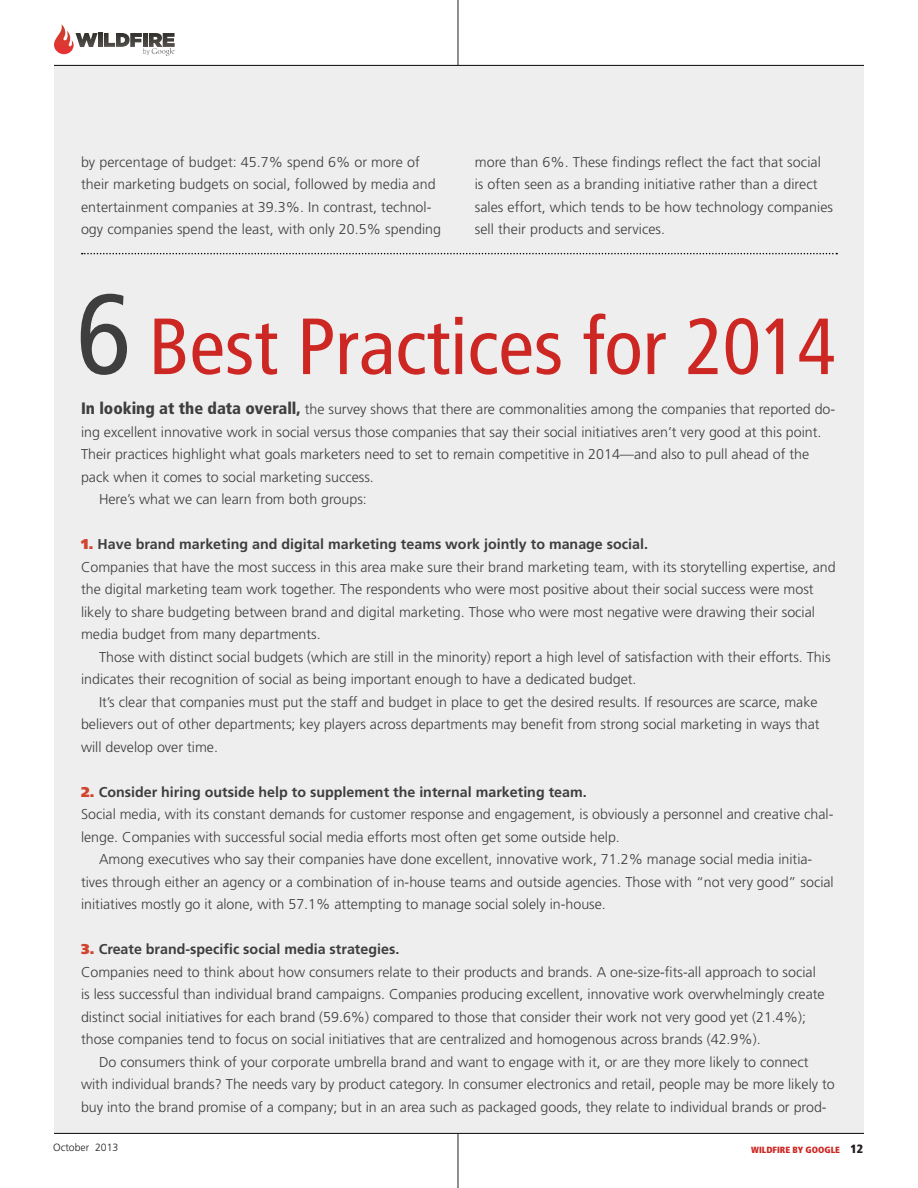
<style>
.page{position:relative;width:918px;height:1188px;background:#fff}
.page>*{position:absolute;margin:0;border:0;box-sizing:border-box;transform-origin:0 0}
.t1{font:condensed 79.5px "Frutiger";color:#cc2723}
.t2{font:300 14.25px/22.5px "Frutiger";color:#3e3e3f}
.t3{font:300 10.5px "Frutiger";color:#231f20}
.t4{font:900 condensed 9px "Frutiger";color:#cc2723}
.s1{font-size:114px;color:#3e3e3f}
.s2{font-weight:900;font-stretch:condensed;font-size:16.5px}
.s3{font-weight:900;color:#d1452e}
.s4{font-weight:700}
.s5{font-size:12px;color:#231f20}
</style>
<div class="page">
<div style="left:54px;top:66px;width:810px;height:1068px;background:#eeeeef"></div>
<hr style="left:458px;top:0;width:1px;height:66px;background:#231f20">
<hr style="left:458px;top:1134px;width:1px;height:54px;background:#231f20">
<hr style="left:54px;top:1133px;width:810px;height:1px;background:#231f20">
<hr style="left:54px;top:65px;width:810px;height:1px;background:#231f20">
<svg style="left:54px;top:24px;width:44px;height:30px"></svg>
<svg style="left:98px;top:33px;width:5px;height:14px"></svg>
<svg style="left:104px;top:33px;width:72px;height:23px"></svg>
<svg style="left:82px;top:253px;width:755px;height:1px"></svg>
<p class="t2" style="left:81px;top:151px;width:362px">by percentage of budget: 45.7% spend 6% or more of their marketing budgets on social, followed by media and entertainment companies at 39.3%. In contrast, technol&shy;ogy companies spend the least, with only 20.5% spending</p>
<p class="t2" style="left:475px;top:151px;width:360px">more than 6%. These findings reflect the fact that social is often seen as a branding initiative rather than a direct sales effort, which tends to be how technology companies sell their products and services.</p>
<h1 class="t1" style="left:76px;top:300px;width:761px"><span class="s1">6</span> Best Practices for 2014</h1>
<p class="t2" style="left:81px;top:398px;width:756px"><span class="s2">In looking at the data overall,</span> the survey shows that there are commonalities among the companies that reported do-</p>
<p class="t2" style="left:81px;top:421px;width:742px">ing excellent innovative work in social versus those companies that say their social initiatives aren’t very good at this point.</p>
<p class="t2" style="left:81px;top:443px;width:730px">Their practices highlight what goals marketers need to set to remain competitive in 2014—and also to pull ahead of the</p>
<p class="t2" style="left:81px;top:466px;width:294px">pack when it comes to social marketing success.</p>
<p class="t2" style="left:99px;top:488px;width:269px">Here’s what we can learn from both groups:</p>
<p class="t2" style="left:81px;top:533px;width:756px"><span class="s3">1.</span> <span class="s4">Have brand marketing and digital marketing teams work jointly to manage social.<br></span>Companies that have the most success in this area make sure their brand marketing team, with its storytelling expertise, and the digital marketing team work together. The respondents who were most positive about their social success were most likely to share budgeting between brand and digital marketing. Those who were most negative were drawing their social media budget from many departments.</p>
<p class="t2" style="left:81px;top:646px;width:751px;text-indent:18px">Those with distinct social budgets (which are still in the minority) report a high level of satisfaction with their efforts. This indicates their recognition of social as being important enough to have a dedicated budget.</p>
<p class="t2" style="left:81px;top:691px;width:740px;text-indent:18px">It’s clear that companies must put the staff and budget in place to get the desired results. If resources are scarce, make believers out of other departments; key players across departments may benefit from strong social marketing in ways that will develop over time.</p>
<p class="t2" style="left:81px;top:781px;width:754px"><span class="s3">2.</span> <span class="s4">Consider hiring outside help to supplement the internal marketing team.<br></span>Social media, with its constant demands for customer response and engagement, is obviously a personnel and creative chal&shy;lenge. Companies with successful social media efforts most often get some outside help.</p>
<p class="t2" style="left:81px;top:848px;width:754px;text-indent:18px">Among executives who say their companies have done excellent, innovative work, 71.2% manage social media initia&shy;tives through either an agency or a combination of in-house teams and outside agencies. Those with “not very good” social initiatives mostly go it alone, with 57.1% attempting to manage social solely in-house.</p>
<p class="t2" style="left:81px;top:938px;width:745px"><span class="s3">3.</span> <span class="s4">Create brand-specific social media strategies.<br></span>Companies need to think about how consumers relate to their products and brands. A one-size-fits-all approach to social is less successful than individual brand campaigns. Companies producing excellent, innovative work overwhelmingly create distinct social initiatives for each brand (59.6%) compared to those that consider their work not very good yet (21.4%); those companies tend to focus on social initiatives that are centralized and homogenous across brands (42.9%).</p>
<p class="t2" style="left:81px;top:1051px;width:755px;text-align:center">Do consumers think of your corporate umbrella brand and want to engage with it, or are they more likely to connect<br>with individual brands? The needs vary by product category. In consumer electronics and retail, people may be more likely to buy into the brand promise of a company; but in an area such as packaged goods, they relate to individual brands or prod-</p>
<p class="t3" style="left:53px;top:1141px;width:67px">October 2013</p>
<p class="t4" style="left:751px;top:1144px;width:113px">WILDFIRE BY GOOGLE <span class="s5">12</span></p>
</div>
